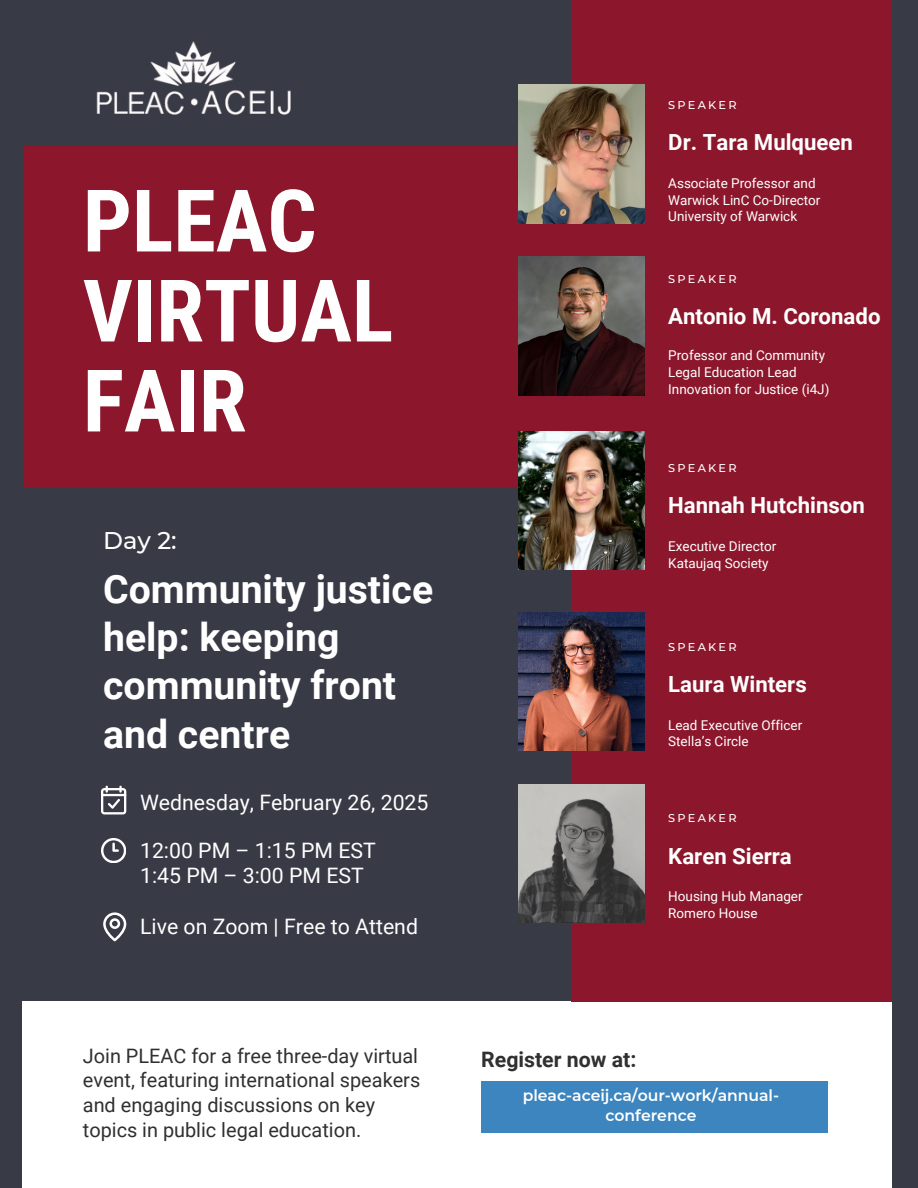
<style>
.page{position:relative;width:918px;height:1188px;background:#383a45}
.page>*{position:absolute;margin:0;border:0;box-sizing:border-box;transform-origin:0 0}
.t1{font:700 86.4px/90px "Roboto Condensed";color:#fff}
.t2{font:700 39.15px/48.3px "Roboto";color:#fff}
.t3{font:500 24.15px "Montserrat";color:#fff}
.t4{font:700 22.2px "Roboto";color:#fff}
.t5{font:21.3px/25.7px "Roboto";color:#fff}
.t6{font:700 21.3px "Roboto";color:#303030}
.t7{font:19.95px/24.8px "Roboto";color:#303030}
.t8{font:600 15.6px/19.2px "Montserrat";color:#fff;text-align:center}
.t9{font:13.5px/16.8px "Roboto";color:#fff}
.t10{font:500 11.25px "Montserrat";letter-spacing:.2em;color:#fff}
</style>
<div class="page">
<div style="left:22px;top:1002px;width:870px;height:186px;background:#fff"></div>
<div style="left:481px;top:1081px;width:346px;height:52px;background:#3c85bf"></div>
<svg style="left:101px;top:786px;width:25px;height:28px"></svg>
<svg style="left:103px;top:912px;width:23px;height:29px"></svg>
<svg style="left:101px;top:838px;width:25px;height:25px"></svg>
<div style="left:571px;top:0;width:321px;height:1002px;background:#8c172c"></div>
<div style="left:24px;top:146px;width:547px;height:341px;background:#8c172c"></div>
<img style="left:518px;top:85px;width:126px;height:138px">
<img style="left:518px;top:257px;width:126px;height:138px">
<img style="left:518px;top:431px;width:126px;height:139px">
<img style="left:518px;top:612px;width:126px;height:139px">
<img style="left:518px;top:784px;width:126px;height:139px">
<img style="left:96px;top:41px;width:195px;height:74px">
<p class="t1" style="left:83px;top:177px;width:312px">PLEAC<br>VIRTUAL<br>FAIR</p>
<p class="t3" style="left:103px;top:525px;width:75px">Day 2:</p>
<h3 class="t2" style="left:103px;top:565px;width:332px">Community justice help: keeping community front and centre</h3>
<p class="t5" style="left:140px;top:789px;width:290px">Wednesday, February 26, 2025</p>
<p class="t5" style="left:140px;top:838px;width:237px">12:00 PM – 1:15 PM EST<br>1:45 PM – 3:00 PM EST</p>
<p class="t5" style="left:140px;top:914px;width:279px">Live on Zoom | Free to Attend</p>
<h2 class="t10" style="left:668px;top:98px;width:70px">SPEAKER</h2>
<p class="t4" style="left:668px;top:129px;width:186px">Dr. Tara Mulqueen</p>
<p class="t9" style="left:668px;top:175px;width:154px">Associate Professor and<br>Warwick LinC Co-Director</p>
<h3 class="t9" style="left:668px;top:208px;width:130px">University of Warwick</h3>
<h1 class="t10" style="left:668px;top:272px;width:70px">SPEAKER</h1>
<p class="t4" style="left:668px;top:304px;width:214px">Antonio M. Coronado</p>
<p class="t9" style="left:668px;top:347px;width:158px">Professor and Community<br>Legal Education Lead</p>
<p class="t9" style="left:668px;top:381px;width:163px">Innovation for Justice (i4J)</p>
<p class="t10" style="left:668px;top:461px;width:70px">SPEAKER</p>
<p class="t4" style="left:668px;top:492px;width:198px">Hannah Hutchinson</p>
<p class="t9" style="left:668px;top:538px;width:110px">Executive Director</p>
<h3 class="t9" style="left:668px;top:555px;width:102px">Kataujaq Society</h3>
<p class="t10" style="left:668px;top:640px;width:70px">SPEAKER</p>
<p class="t4" style="left:668px;top:671px;width:140px">Laura Winters</p>
<p class="t9" style="left:668px;top:717px;width:136px">Lead Executive Officer</p>
<h3 class="t9" style="left:668px;top:733px;width:82px">Stella’s Circle</h3>
<p class="t10" style="left:668px;top:812px;width:70px">SPEAKER</p>
<p class="t4" style="left:668px;top:843px;width:125px">Karen Sierra</p>
<p class="t9" style="left:668px;top:888px;width:136px">Housing Hub Manager</p>
<h3 class="t9" style="left:668px;top:905px;width:91px">Romero House</h3>
<p class="t7" style="left:83px;top:1043px;width:339px">Join PLEAC for a free three-day virtual event, featuring international speakers and engaging discussions on key topics in public legal education.</p>
<h3 class="t6" style="left:481px;top:1047px;width:157px">Register now at:</h3>
<p class="t8" style="left:523px;top:1086px;width:258px">pleac-aceij.ca/our-work/annual&shy;conference</p>
</div>
